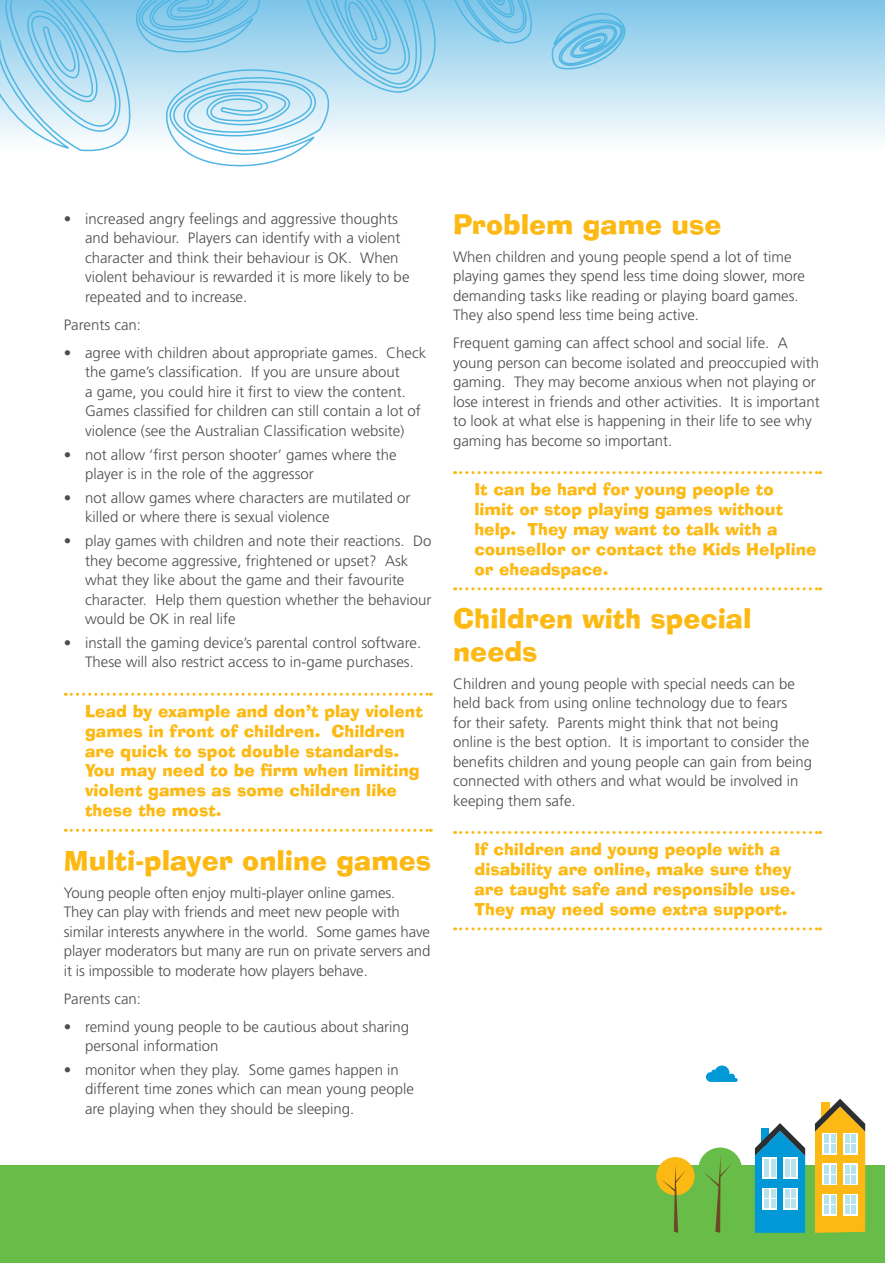
<style>
.page{position:relative;width:885px;height:1263px;background:#fff}
.page>*{position:absolute;margin:0;border:0;box-sizing:border-box;transform-origin:0 0}
.t1{font:27px/32.4px "Ad Lib BT";color:#fdb913}
.t2{font:16.5px/19.8px "Ad Lib BT";color:#fdb913}
.t3{font:300 15px/19.5px "Frutiger LT Std";color:#4d4d4f}
</style>
<div class="page">
<svg style="left:454px;top:471px;width:366px;height:3px"></svg>
<svg style="left:454px;top:587px;width:366px;height:3px"></svg>
<svg style="left:454px;top:831px;width:366px;height:3px"></svg>
<svg style="left:454px;top:927px;width:366px;height:3px"></svg>
<svg style="left:65px;top:693px;width:366px;height:3px"></svg>
<svg style="left:65px;top:829px;width:366px;height:3px"></svg>
<div style="left:0;top:1165px;width:884px;height:98px;background:#68bd49"></div>
<div style="left:0;top:0;width:884px;height:151px;background:linear-gradient(to bottom,#7dc5e9,#fefefe)"></div>
<svg style="left:0;top:0;width:626px;height:167px"></svg>
<svg style="left:814px;top:1099px;width:51px;height:134px;background:#eab93a"></svg>
<svg style="left:843px;top:1133px;width:14px;height:21px"></svg>
<div style="left:850px;top:1134px;width:5px;height:9px;background:#b6e3ee"></div>
<div style="left:844px;top:1134px;width:5px;height:9px;background:#b6e3ee"></div>
<div style="left:844px;top:1144px;width:5px;height:9px;background:#b6e3ee"></div>
<div style="left:850px;top:1144px;width:5px;height:9px;background:#b6e3ee"></div>
<svg style="left:843px;top:1163px;width:14px;height:22px"></svg>
<div style="left:850px;top:1165px;width:5px;height:8px;background:#b6e3ee"></div>
<div style="left:844px;top:1165px;width:5px;height:8px;background:#b6e3ee"></div>
<div style="left:844px;top:1175px;width:5px;height:8px;background:#b6e3ee"></div>
<div style="left:850px;top:1175px;width:5px;height:8px;background:#b6e3ee"></div>
<svg style="left:843px;top:1194px;width:14px;height:21px"></svg>
<div style="left:850px;top:1195px;width:5px;height:9px;background:#b6e3ee"></div>
<div style="left:844px;top:1195px;width:5px;height:9px;background:#b6e3ee"></div>
<div style="left:844px;top:1205px;width:5px;height:9px;background:#b6e3ee"></div>
<div style="left:850px;top:1205px;width:5px;height:9px;background:#b6e3ee"></div>
<div style="left:822px;top:1133px;width:14px;height:21px;background:#fff"></div>
<div style="left:830px;top:1134px;width:5px;height:9px;background:#b6e3ee"></div>
<div style="left:824px;top:1134px;width:5px;height:9px;background:#b6e3ee"></div>
<div style="left:824px;top:1144px;width:5px;height:9px;background:#b6e3ee"></div>
<div style="left:830px;top:1144px;width:5px;height:9px;background:#b6e3ee"></div>
<svg style="left:822px;top:1163px;width:14px;height:22px"></svg>
<div style="left:830px;top:1165px;width:5px;height:8px;background:#b6e3ee"></div>
<div style="left:824px;top:1165px;width:5px;height:8px;background:#b6e3ee"></div>
<div style="left:824px;top:1175px;width:5px;height:8px;background:#b6e3ee"></div>
<div style="left:830px;top:1175px;width:5px;height:8px;background:#b6e3ee"></div>
<div style="left:822px;top:1194px;width:14px;height:21px;background:#fff"></div>
<div style="left:830px;top:1195px;width:5px;height:9px;background:#b6e3ee"></div>
<div style="left:824px;top:1195px;width:5px;height:9px;background:#b6e3ee"></div>
<div style="left:824px;top:1205px;width:5px;height:9px;background:#b6e3ee"></div>
<div style="left:830px;top:1205px;width:5px;height:9px;background:#b6e3ee"></div>
<svg style="left:699px;top:1147px;width:43px;height:86px"></svg>
<svg style="left:754px;top:1123px;width:51px;height:110px;background:#30a0cc"></svg>
<svg style="left:783px;top:1157px;width:14px;height:21px"></svg>
<div style="left:790px;top:1159px;width:5px;height:8px;background:#b6e3ee"></div>
<div style="left:784px;top:1159px;width:5px;height:8px;background:#b6e3ee"></div>
<div style="left:784px;top:1169px;width:5px;height:8px;background:#b6e3ee"></div>
<div style="left:790px;top:1169px;width:5px;height:8px;background:#b6e3ee"></div>
<svg style="left:783px;top:1188px;width:14px;height:21px"></svg>
<div style="left:790px;top:1189px;width:5px;height:9px;background:#b6e3ee"></div>
<div style="left:784px;top:1189px;width:5px;height:9px;background:#b6e3ee"></div>
<div style="left:784px;top:1199px;width:5px;height:9px;background:#b6e3ee"></div>
<div style="left:790px;top:1199px;width:5px;height:9px;background:#b6e3ee"></div>
<svg style="left:762px;top:1157px;width:14px;height:21px"></svg>
<div style="left:770px;top:1159px;width:5px;height:8px;background:#b6e3ee"></div>
<div style="left:764px;top:1159px;width:5px;height:8px;background:#b6e3ee"></div>
<div style="left:764px;top:1169px;width:5px;height:8px;background:#b6e3ee"></div>
<div style="left:770px;top:1169px;width:5px;height:8px;background:#b6e3ee"></div>
<div style="left:762px;top:1188px;width:14px;height:21px;background:#fff"></div>
<div style="left:770px;top:1189px;width:5px;height:9px;background:#b6e3ee"></div>
<div style="left:764px;top:1189px;width:5px;height:9px;background:#b6e3ee"></div>
<div style="left:764px;top:1199px;width:5px;height:9px;background:#b6e3ee"></div>
<div style="left:770px;top:1199px;width:5px;height:9px;background:#b6e3ee"></div>
<div style="left:656px;top:1157px;width:38px;height:38px;background:#fdb913;border-radius:50%"></div>
<svg style="left:660px;top:1164px;width:25px;height:69px"></svg>
<svg style="left:706px;top:1065px;width:31px;height:17px"></svg>
<p class="t3" style="left:85px;top:209px;width:326px;text-indent:-21px">• increased angry feelings and aggressive thoughts and behaviour. Players can identify with a violent character and think their behaviour is OK. When violent behaviour is rewarded it is more likely to be repeated and to increase.</p>
<p class="t3" style="left:64px;top:315px;width:79px">Parents can:</p>
<p class="t3" style="left:85px;top:343px;width:342px;text-indent:-21px">• agree with children about appropriate games. Check the game’s classification. If you are unsure about<br>a game, you could hire it first to view the content.<br>Games classified for children can still contain a lot of violence (see the Australian Classification website)</p>
<p class="t3" style="left:85px;top:445px;width:313px;text-indent:-21px">• not allow ‘first person shooter’ games where the player is in the role of the aggressor</p>
<p class="t3" style="left:85px;top:488px;width:327px;text-indent:-21px">• not allow games where characters are mutilated or killed or where there is sexual violence</p>
<p class="t3" style="left:85px;top:531px;width:348px;text-indent:-21px">• play games with children and note their reactions. Do they become aggressive, frightened or upset? Ask what they like about the game and their favourite character. Help them question whether the behaviour would be OK in real life</p>
<p class="t3" style="left:85px;top:633px;width:337px;text-indent:-21px">• install the gaming device’s parental control software.<br>These will also restrict access to in-game purchases.</p>
<p class="t2" style="left:85px;top:701px;width:339px">Lead by example and don’t play violent games in front of children. Children are quick to spot double standards.<br>You may need to be firm when limiting violent games as some children like these the most.</p>
<h1 class="t1" style="left:64px;top:844px;width:369px">Multi-player online games</h1>
<p class="t3" style="left:64px;top:883px;width:368px">Young people often enjoy multi-player online games.<br>They can play with friends and meet new people with similar interests anywhere in the world. Some games have player moderators but many are run on private servers and it is impossible to moderate how players behave.</p>
<p class="t3" style="left:64px;top:989px;width:79px">Parents can:</p>
<p class="t3" style="left:85px;top:1017px;width:325px;text-indent:-21px">• remind young people to be cautious about sharing personal information</p>
<p class="t3" style="left:85px;top:1060px;width:330px;text-indent:-21px">• monitor when they play. Some games happen in different time zones which can mean young people are playing when they should be sleeping.</p>
<h1 class="t1" style="left:453px;top:208px;width:270px">Problem game use</h1>
<p class="t3" style="left:453px;top:247px;width:353px">When children and young people spend a lot of time playing games they spend less time doing slower, more demanding tasks like reading or playing board games.<br>They also spend less time being active.</p>
<p class="t3" style="left:453px;top:334px;width:368px">Frequent gaming can affect school and social life. A young person can become isolated and preoccupied with gaming. They may become anxious when not playing or lose interest in friends and other activities. It is important to look at what else is happening in their life to see why gaming has become so important.</p>
<p class="t2" style="left:474px;top:480px;width:343px">It can be hard for young people to limit or stop playing games without help. They may want to talk with a counsellor or contact the Kids Helpline or eheadspace.</p>
<h1 class="t1" style="left:453px;top:602px;width:300px">Children with special needs</h1>
<p class="t3" style="left:453px;top:674px;width:360px">Children and young people with special needs can be held back from using online technology due to fears<br>for their safety. Parents might think that not being online is the best option. It is important to consider the benefits children and young people can gain from being connected with others and what would be involved in keeping them safe.</p>
<p class="t2" style="left:474px;top:839px;width:323px">If children and young people with a disability are online, make sure they are taught safe and responsible use.<br>They may need some extra support.</p>
</div>
